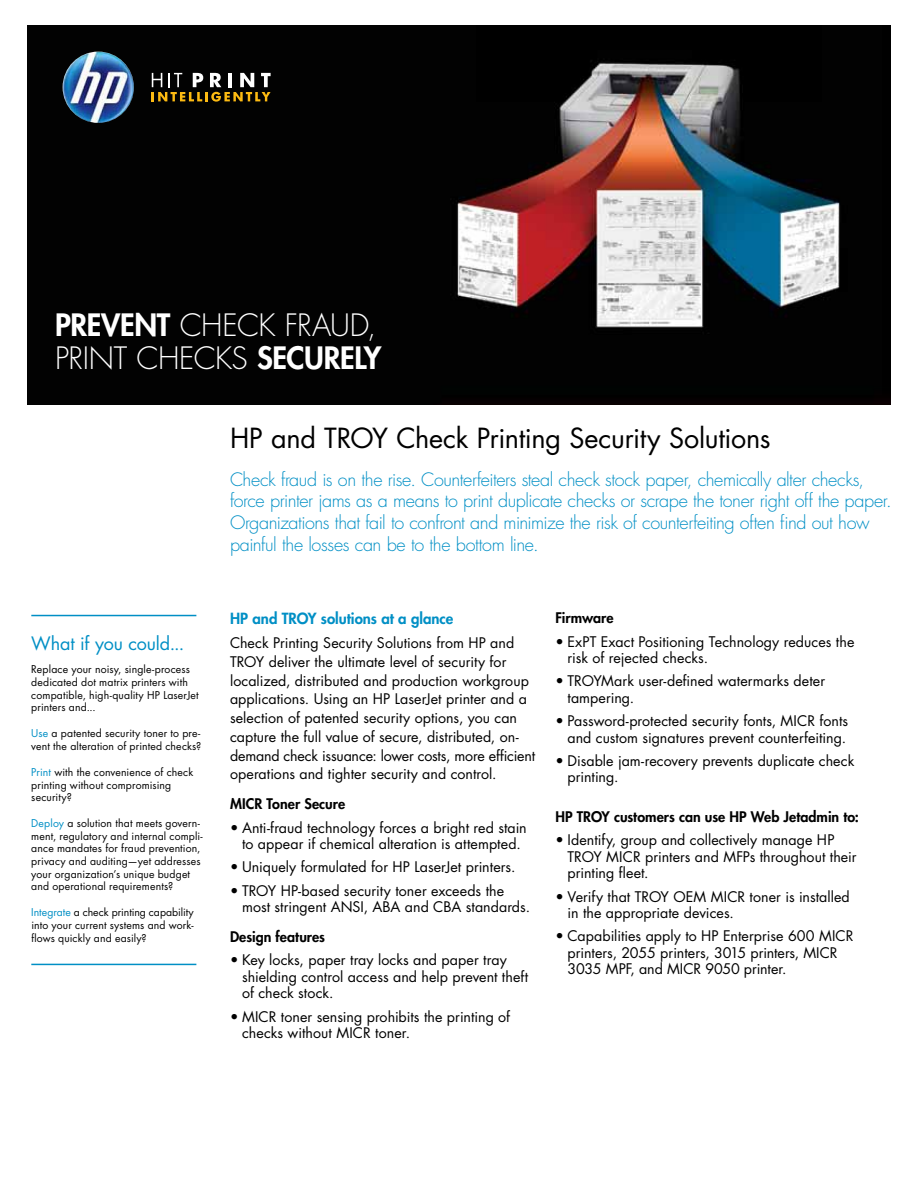
<style>
.page{position:relative;width:918px;height:1188px;background:#fff}
.page>*{position:absolute;margin:0;border:0;box-sizing:border-box;transform-origin:0 0}
.t1{font:300 30px/33px "Futura Std";letter-spacing:-.01em;color:#fff}
.t2{font:27px "Futura Std";letter-spacing:-.01em;color:#000}
.t3{font:300 18px/21.8px "Futura Std";letter-spacing:-.025em;color:#008fc5}
.t4{font:18px "Futura Std";letter-spacing:-.005em;color:#008fc5}
.t5{font:800 15px "Futura Std";color:#008fc5}
.t6{font:14.25px/16.5px "Futura Std";letter-spacing:.005em;color:#000}
.t7{font:800 14.25px "Futura Std";color:#000}
.t8{font:10.5px/12.6px "Futura Std";letter-spacing:.015em;color:#000}
.s1{font-weight:800}
.s2{color:#008fc5}
</style>
<div class="page">
<img style="left:27px;top:26px;width:864px;height:379px">
<img style="left:63px;top:52px;width:71px;height:71px;border-radius:36px">
<svg style="left:152px;top:73px;width:119px;height:29px;background:#524830"></svg>
<hr style="left:31px;top:615px;width:165px;height:1px;background:#008fc5">
<hr style="left:31px;top:964px;width:165px;height:1px;background:#008fc5">
<h1 class="t1" style="left:55px;top:309px;width:326px"><span class="s1">PREVENT</span> c hec k fraud,<br>PRINT checks <span class="s1">securely</span></h1>
<p class="t4" style="left:31px;top:632px;width:154px">What if you could...</p>
<p class="t8" style="left:31px;top:663px;width:169px">Replace your noisy, single-process dedicated dot matrix printers with compatible, high-quality HP LaserJet printers and...</p>
<p class="t8" style="left:31px;top:727px;width:172px"><span class="s2">Use</span> a patented security toner to pre&shy;vent the alteration of printed checks?</p>
<p class="t8" style="left:31px;top:766px;width:164px"><span class="s2">Print</span> with the convenience of check printing without compromising security?</p>
<p class="t8" style="left:31px;top:817px;width:173px"><span class="s2">Deploy</span> a solution that meets govern&shy;ment, regulatory and internal compli&shy;ance mandates for fraud prevention, privacy and auditing—yet addresses your organization’s unique budget and operational requirements?</p>
<p class="t8" style="left:31px;top:906px;width:164px;text-align:justify"><span class="s2">Integrate</span> a check printing capability into your current systems and work&shy;flows quickly and easily?</p>
<h2 class="t2" style="left:230px;top:421px;width:542px">HP and TROY Check Printing Security Solutions</h2>
<p class="t3" style="left:230px;top:469px;width:663px">Check fraud is on the rise. Counterfeiters steal check stock paper, chemically alter checks, force printer jams as a means to print duplicate checks or scrape the toner right off the paper.<br>Organizations that fail to confront and minimize the risk of counterfeiting often find out how painful the losses can be to the bottom line.</p>
<p class="t5" style="left:230px;top:609px;width:225px">HP and TROY solutions at a glance</p>
<p class="t6" style="left:230px;top:634px;width:307px;line-height:18.8px">Check Printing Security Solutions from HP and TROY deliver the ultimate level of security for localized, distributed and production workgroup applications. Using an HP LaserJet printer and a selection of patented security options, you can capture the full value of secure, distributed, on&shy;demand check issuance: lower costs, more efficient operations and tighter security and control.</p>
<p class="t7" style="left:230px;top:795px;width:117px">MICR Toner Secure</p>
<p class="t6" style="left:230px;top:819px;width:298px;text-align:center">• Anti-fraud technology forces a bright red stain to appear if chemical alteration is attempted.</p>
<p class="t6" style="left:230px;top:859px;width:287px">• Uniquely formulated for HP LaserJet printers.</p>
<p class="t6" style="left:242px;top:882px;width:290px;text-indent:-12px">• TROY HP-based security toner exceeds the most stringent ANSI, ABA and CBA standards.</p>
<p class="t7" style="left:230px;top:928px;width:97px">Design features</p>
<p class="t6" style="left:242px;top:952px;width:288px;text-indent:-12px">• Key locks, paper tray locks and paper tray shielding control access and help prevent theft of check stock.</p>
<p class="t6" style="left:242px;top:1008px;width:270px;text-indent:-12px">• MICR toner sensing prohibits the printing of checks without MICR toner.</p>
<p class="t7" style="left:556px;top:609px;width:59px">Firmware</p>
<p class="t6" style="left:568px;top:633px;width:288px;text-indent:-12px">• ExPT Exact Positioning Technology reduces the risk of rejected checks.</p>
<p class="t6" style="left:568px;top:673px;width:259px;text-indent:-12px">• TROYMark user-defined watermarks deter tampering.</p>
<p class="t6" style="left:556px;top:713px;width:294px;text-align:right">• Password-protected security fonts, MICR fonts and custom signatures prevent counterfeiting.</p>
<p class="t6" style="left:568px;top:753px;width:288px;text-indent:-12px">• Disable jam-recovery prevents duplicate check printing.</p>
<p class="t7" style="left:556px;top:808px;width:305px">HP TROY customers can use HP Web Jetadmin to:</p>
<p class="t6" style="left:568px;top:832px;width:291px;text-indent:-12px">• Identify, group and collectively manage HP<br>TROY MICR printers and MFPs throughout their printing fleet.</p>
<p class="t6" style="left:568px;top:888px;width:284px;text-indent:-12px">• Verify that TROY OEM MICR toner is installed in the appropriate devices.</p>
<p class="t6" style="left:568px;top:928px;width:288px;text-indent:-12px">• Capabilities apply to HP Enterprise 600 MICR printers, 2055 printers, 3015 printers, MICR<br>3035 MPF, and MICR 9050 printer.</p>
</div>
